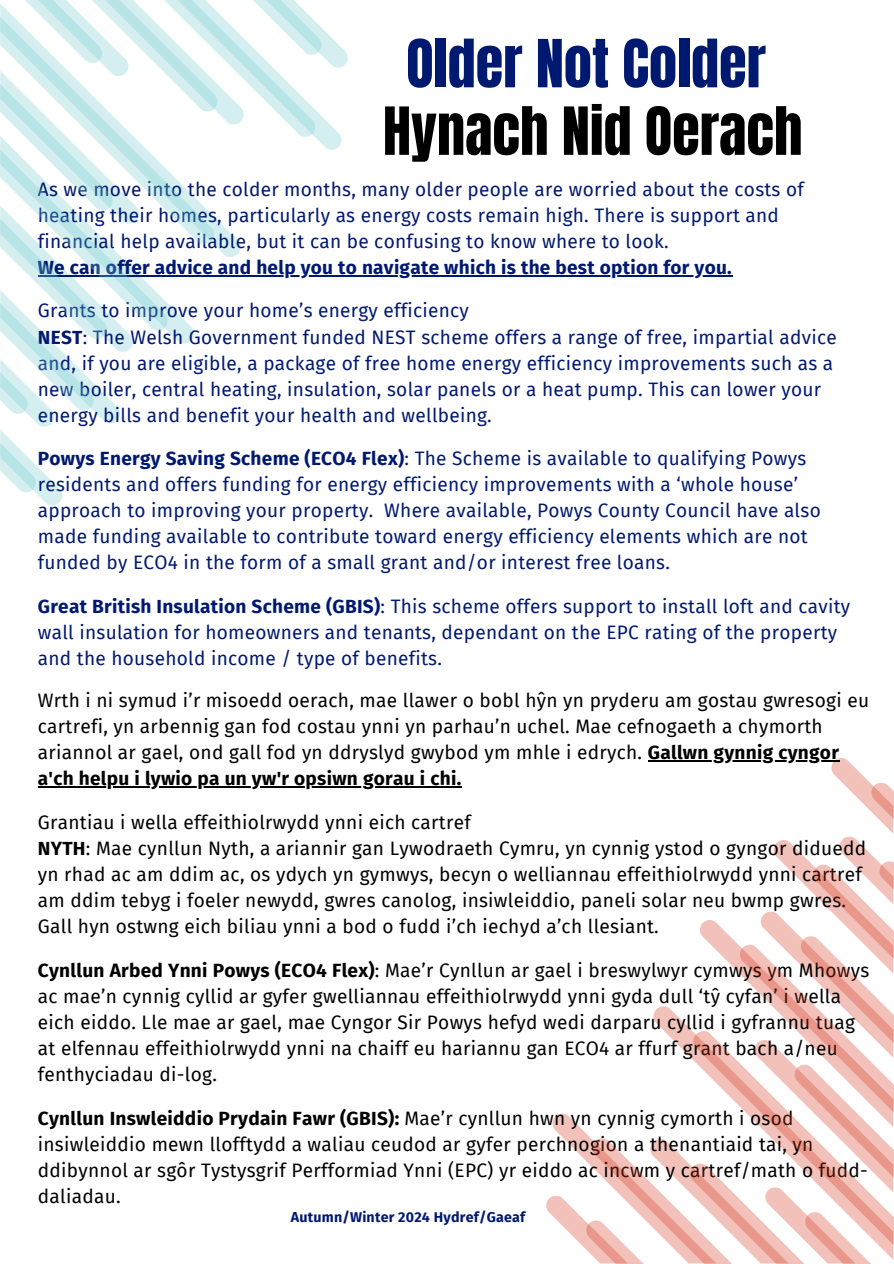
<style>
.page{position:relative;width:894px;height:1264px;background:#fff}
.page>*{position:absolute;margin:0;border:0;box-sizing:border-box;transform-origin:0 0}
.t1{font:56.4px "Anton";color:#000}
.t2{font:56.4px "Anton";color:#001970}
.t3{font:19.05px/26.1px "Fira Sans";letter-spacing:.015em;color:#000}
.t4{font:19.05px/26px "Fira Sans";letter-spacing:.015em;color:#001970}
.t5{font:700 19.05px "Fira Sans";letter-spacing:.015em;color:#001970}
.t6{font:700 14.25px "Fira Sans";letter-spacing:.015em;color:#001970}
.s1{font-weight:700}
</style>
<div class="page">
<hr style="left:38px;top:275px;width:694px;height:1px;background:#001970">
<hr style="left:38px;top:786px;width:423px;height:1px;background:#000">
<svg style="left:546px;top:758px;width:347px;height:505px"></svg>
<svg style="left:0;top:0;width:348px;height:505px"></svg>
<h1 class="t2" style="left:406px;top:35px;width:361px">Older Not Colder</h1>
<h1 class="t1" style="left:383px;top:102px;width:421px">Hynach Nid Oerach</h1>
<p class="t4" style="left:38px;top:176px;width:767px">As we move into the colder months, many older people are worried about the costs of heating their homes, particularly as energy costs remain high. There is support and financial help available, but it can be confusing to know where to look.</p>
<p class="t5" style="left:38px;top:251px;width:695px">We can offer advice and help you to navigate which is the best option for you.</p>
<p class="t4" style="left:38px;top:297px;width:800px">Grants to improve your home’s energy efficiency<br><span class="s1">NEST</span>: The Welsh Government funded NEST scheme offers a range of free, impartial advice and, if you are eligible, a package of free home energy efficiency improvements such as a new boiler, central heating, insulation, solar panels or a heat pump. This can lower your energy bills and benefit your health and wellbeing.</p>
<p class="t4" style="left:38px;top:445px;width:784px"><span class="s1">Powys Energy Saving Scheme (ECO4 Flex)</span>: The Scheme is available to qualifying Powys residents and offers funding for energy efficiency improvements with a ‘whole house’ approach to improving your property. Where available, Powys County Council have also made funding available to contribute toward energy efficiency elements which are not funded by ECO4 in the form of a small grant and/or interest free loans.</p>
<p class="t4" style="left:38px;top:592px;width:813px"><span class="s1">Great British Insulation Scheme (GBIS)</span>: This scheme offers support to install loft and cavity wall insulation for homeowners and tenants, dependant on the EPC rating of the property and the household income / type of benefits.</p>
<p class="t3" style="left:38px;top:687px;width:832px">Wrth i ni symud i’r misoedd oerach, mae llawer o bobl hŷn yn pryderu am gostau gwresogi eu cartrefi, yn arbennig gan fod costau ynni yn parhau’n uchel. Mae cefnogaeth a chymorth ariannol ar gael, ond gall fod yn ddryslyd gwybod ym mhle i edrych. <span class="s1">Gallwn gynnig cyngor a'ch helpu i lywio pa un yw'r opsiwn gorau i chi.</span></p>
<p class="t3" style="left:38px;top:808px;width:829px">Grantiau i wella effeithiolrwydd ynni eich cartref<br><span class="s1">NYTH</span>: Mae cynllun Nyth, a ariannir gan Lywodraeth Cymru, yn cynnig ystod o gyngor diduedd yn rhad ac am ddim ac, os ydych yn gymwys, becyn o welliannau effeithiolrwydd ynni cartref am ddim tebyg i foeler newydd, gwres canolog, insiwleiddio, paneli solar neu bwmp gwres.<br>Gall hyn ostwng eich biliau ynni a bod o fudd i’ch iechyd a’ch llesiant.</p>
<p class="t3" style="left:38px;top:956px;width:832px"><span class="s1">Cynllun Arbed Ynni Powys (ECO4 Flex)</span>: Mae’r Cynllun ar gael i breswylwyr cymwys ym Mhowys ac mae’n cynnig cyllid ar gyfer gwelliannau effeithiolrwydd ynni gyda dull ‘tŷ cyfan’ i wella eich eiddo. Lle mae ar gael, mae Cyngor Sir Powys hefyd wedi darparu cyllid i gyfrannu tuag at elfennau effeithiolrwydd ynni na chaiff eu hariannu gan ECO4 ar ffurf grant bach a/neu fenthyciadau di-log.</p>
<p class="t3" style="left:38px;top:1104px;width:831px"><span class="s1">Cynllun Inswleiddio Prydain Fawr (GBIS):</span> Mae’r cynllun hwn yn cynnig cymorth i osod insiwleiddio mewn llofftydd a waliau ceudod ar gyfer perchnogion a thenantiaid tai, yn ddibynnol ar sgôr Tystysgrif Perfformiad Ynni (EPC) yr eiddo ac incwm y cartref/math o fudd&shy;daliadau.</p>
<p class="t6" style="left:291px;top:1204px;width:236px">Autumn/Winter 2024 Hydref/Gaeaf</p>
</div>
